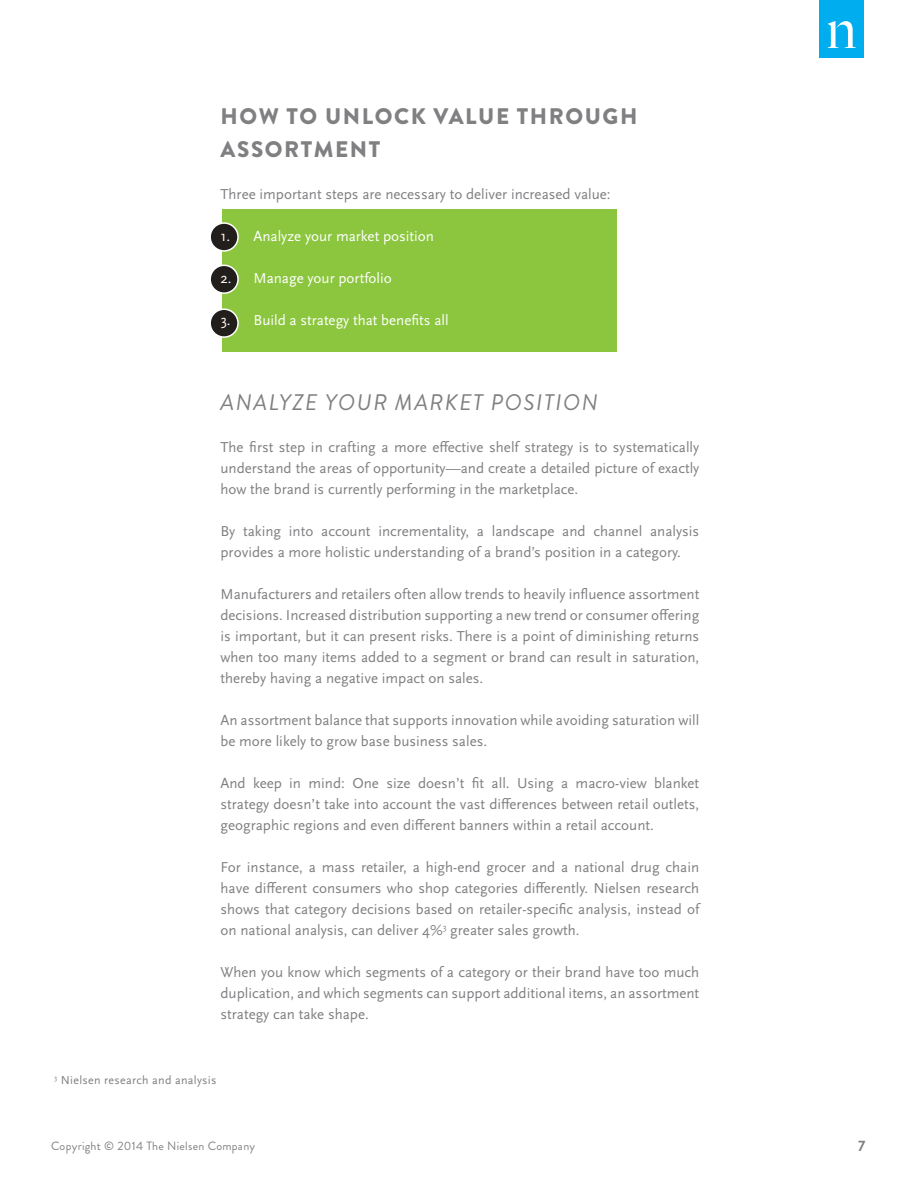
<style>
.page{position:relative;width:918px;height:1188px;background:#fff}
.page>*{position:absolute;margin:0;border:0;box-sizing:border-box;transform-origin:0 0}
.Intro_text{font:900 22.5px/33px "Brandon Grotesque";letter-spacing:.07em;color:#808083}
.Intro_text-2{font:italic 22.5px "Brandon Grotesque";letter-spacing:.07em;color:#808083}
.Body_copy{font:15px/21px "Scala Sans OT";color:#808083;text-align:justify}
.Body_copy-2{font:15px "Scala Sans OT";color:#fff}
.t1{font:700 15px "Brandon Grotesque";color:#808083}
.t2{font:12px "Brandon Grotesque";letter-spacing:.025em;color:#808083}
.t3{font:12px "Scala Sans OT";letter-spacing:.025em;color:#808083}
</style>
<div class="page">
<div style="left:820px;top:0;width:44px;height:57px;background:#00aeef"></div>
<svg style="left:828px;top:21px;width:28px;height:27px"></svg>
<div style="left:222px;top:210px;width:394px;height:142px;background:#8bc63e"></div>
<div style="left:210px;top:223px;width:28px;height:28px;background:#221e1b;border-radius:50%"></div>
<div style="left:209px;top:222px;width:30px;height:30px;border:2px solid #fff;border-radius:50%"></div>
<div style="left:210px;top:265px;width:28px;height:28px;background:#221e1b;border-radius:50%"></div>
<div style="left:209px;top:265px;width:30px;height:29px;border:2px solid #fff;border-radius:50%"></div>
<div style="left:210px;top:309px;width:28px;height:28px;background:#221e1b;border-radius:50%"></div>
<div style="left:209px;top:308px;width:30px;height:30px;border:2px solid #fff;border-radius:50%"></div>
<p class="Intro_text" style="left:221px;top:100px;width:418px">HOW TO UNLOCK VALUE THROUGH<br>ASSORTMENT</p>
<p class="Body_copy" style="left:220px;top:184px;width:392px">Three important steps are necessary to deliver increased value:</p>
<p class="Body_copy-2" style="left:220px;top:228px;width:215px">1. Analyze your market position</p>
<p class="Body_copy-2" style="left:220px;top:270px;width:173px">2. Manage your portfolio</p>
<p class="Body_copy-2" style="left:220px;top:312px;width:230px">3. Build a strategy that benefits all</p>
<p class="Intro_text-2" style="left:221px;top:387px;width:379px">ANALYZE YOUR MARKET POSITION</p>
<p class="Body_copy" style="left:220px;top:437px;width:480px">The first step in crafting a more effective shelf strategy is to systematically understand the areas of opportunity—and create a detailed picture of exactly how the brand is currently performing in the marketplace.</p>
<p class="Body_copy" style="left:220px;top:521px;width:480px">By taking into account incrementality, a landscape and channel analysis provides a more holistic understanding of a brand’s position in a category.</p>
<p class="Body_copy" style="left:220px;top:584px;width:480px">Manufacturers and retailers often allow trends to heavily influence assortment decisions. Increased distribution supporting a new trend or consumer offering is important, but it can present risks. There is a point of diminishing returns when too many items added to a segment or brand can result in saturation, thereby having a negative impact on sales.</p>
<p class="Body_copy" style="left:220px;top:710px;width:480px">An assortment balance that supports innovation while avoiding saturation will be more likely to grow base business sales.</p>
<p class="Body_copy" style="left:220px;top:773px;width:480px">And keep in mind: One size doesn’t fit all. Using a macro-view blanket strategy doesn’t take into account the vast differences between retail outlets, geographic regions and even different banners within a retail account.</p>
<p class="Body_copy" style="left:220px;top:857px;width:480px">For instance, a mass retailer, a high-end grocer and a national drug chain have different consumers who shop categories differently. Nielsen research shows that category decisions based on retailer-specific analysis, instead of on national analysis, can deliver 4%<sup>3</sup> greater sales growth.</p>
<p class="Body_copy" style="left:220px;top:962px;width:480px">When you know which segments of a category or their brand have too much duplication, and which segments can support additional items, an assortment strategy can take shape.</p>
<p class="t3" style="left:54px;top:1074px;width:164px"><sup>3</sup> Nielsen research and analysis</p>
<p class="t2" style="left:51px;top:1138px;width:206px">Copyright © 2014 The Nielsen Company</p>
<p class="t1" style="left:858px;top:1136px;width:9px">7</p>
</div>
